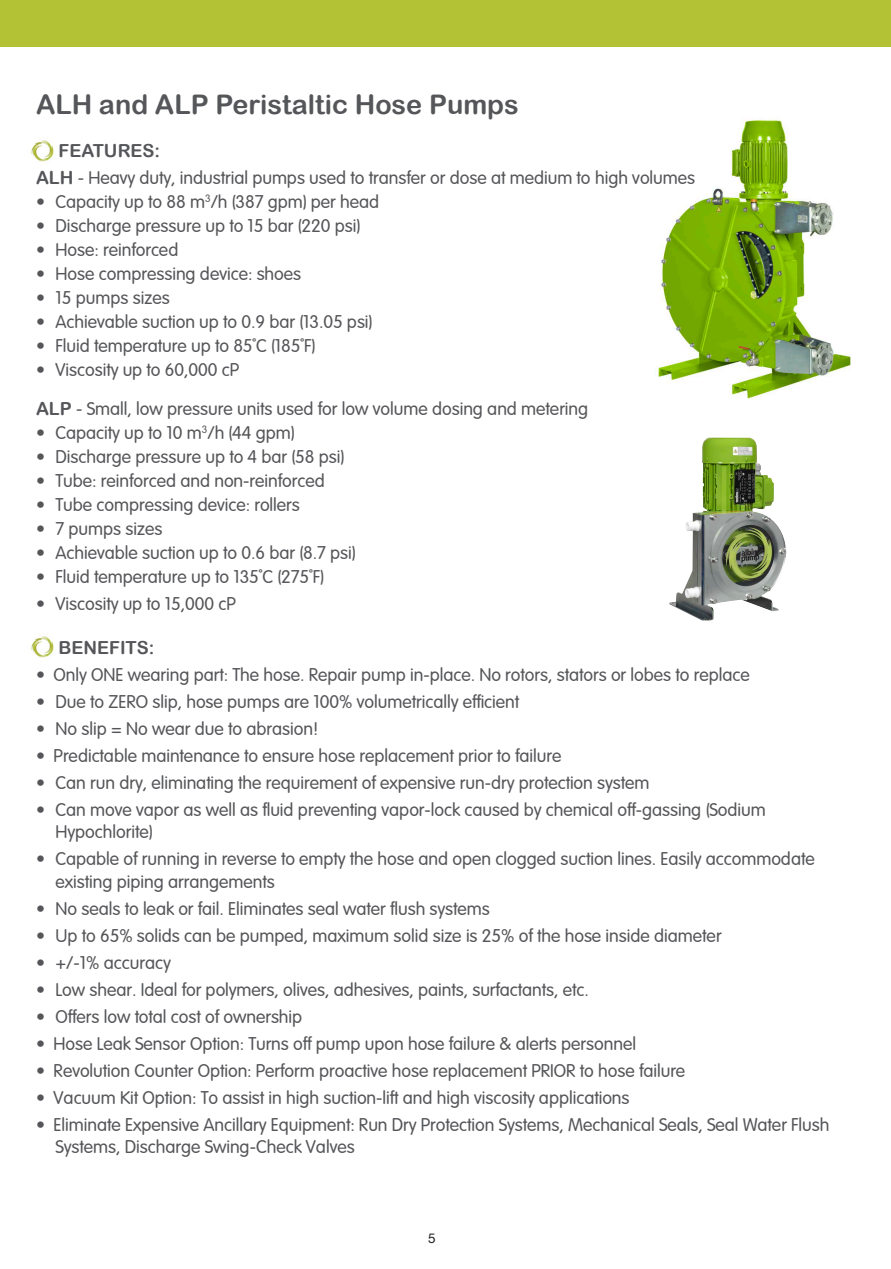
<style>
.page{position:relative;width:891px;height:1269px;background:#fff}
.page>*{position:absolute;margin:0;border:0;box-sizing:border-box;transform-origin:0 0}
.t1{font:27px "Arial Rounded MT Bold";color:#555659}
.t2{font:18px/22.5px "Arial Rounded";color:#555659}
.t3{font:18px "Arial Rounded MT Bold";color:#555659}
.t4{font:13.5px "Helvetica Neue LT Pro";color:#231f20}
.s1{font-family:"Arial Rounded MT Bold"}
</style>
<div class="page">
<div style="left:0;top:0;width:891px;height:47px;background:#b3c135"></div>
<img style="left:655px;top:119px;width:196px;height:281px">
<img style="left:669px;top:438px;width:118px;height:183px">
<img style="left:31px;top:140px;width:23px;height:22px">
<img style="left:31px;top:636px;width:23px;height:22px">
<p class="t1" style="left:36px;top:89px;width:484px">ALH and ALP Peristaltic Hose Pumps</p>
<p class="t3" style="left:58px;top:140px;width:103px">FEATURES:</p>
<p class="t2" style="left:36px;top:165px;width:661px"><span class="s1">ALH</span> - Heavy duty, industrial pumps used to transfer or dose at medium to high volumes</p>
<p class="t2" style="left:36px;top:189px;width:345px">• Capacity up to 88 m<sup>3</sup>/h (387 gpm) per head</p>
<p class="t2" style="left:36px;top:213px;width:326px">• Discharge pressure up to 15 bar (220 psi)</p>
<p class="t2" style="left:36px;top:237px;width:144px">• Hose: reinforced</p>
<p class="t2" style="left:36px;top:261px;width:267px">• Hose compressing device: shoes</p>
<p class="t2" style="left:36px;top:285px;width:135px">• 15 pumps sizes</p>
<p class="t2" style="left:36px;top:309px;width:338px">• Achievable suction up to 0.9 bar (13.05 psi)</p>
<p class="t2" style="left:36px;top:333px;width:281px">• Fluid temperature up to 85°C (185°F)</p>
<p class="t2" style="left:36px;top:357px;width:205px">• Viscosity up to 60,000 cP</p>
<p class="t2" style="left:36px;top:396px;width:554px"><span class="s1">ALP</span> - Small, low pressure units used for low volume dosing and metering</p>
<p class="t2" style="left:36px;top:420px;width:260px">• Capacity up to 10 m<sup>3</sup>/h (44 gpm)</p>
<p class="t2" style="left:36px;top:444px;width:310px">• Discharge pressure up to 4 bar (58 psi)</p>
<p class="t2" style="left:36px;top:468px;width:290px">• Tube: reinforced and non-reinforced</p>
<p class="t2" style="left:36px;top:492px;width:265px">• Tube compressing device: rollers</p>
<p class="t2" style="left:36px;top:516px;width:128px">• 7 pumps sizes</p>
<p class="t2" style="left:36px;top:540px;width:321px">• Achievable suction up to 0.6 bar (8.7 psi)</p>
<p class="t2" style="left:36px;top:564px;width:289px">• Fluid temperature up to 135º°C (275°F)</p>
<p class="t2" style="left:36px;top:591px;width:201px">• Viscosity up to 15,000 cP</p>
<p class="t3" style="left:58px;top:637px;width:98px">BENEFITS:</p>
<p class="t2" style="left:36px;top:662px;width:715px">• Only ONE wearing part: The hose. Repair pump in-place. No rotors, stators or lobes to replace</p>
<p class="t2" style="left:36px;top:689px;width:485px">• Due to ZERO slip, hose pumps are 100% volumetrically efficient</p>
<p class="t2" style="left:36px;top:716px;width:284px">• No slip = No wear due to abrasion!</p>
<p class="t2" style="left:36px;top:743px;width:527px">• Predictable maintenance to ensure hose replacement prior to failure</p>
<p class="t2" style="left:36px;top:770px;width:615px">• Can run dry, eliminating the requirement of expensive run-dry protection system</p>
<p class="t2" style="left:56px;top:797px;width:712px;text-indent:-20px">• Can move vapor as well as fluid preventing vapor-lock caused by chemical off-gassing (Sodium<br>Hypochlorite)</p>
<p class="t2" style="left:56px;top:846px;width:761px;text-indent:-20px">• Capable of running in reverse to empty the hose and open clogged suction lines. Easily accommodate existing piping arrangements</p>
<p class="t2" style="left:36px;top:896px;width:455px">• No seals to leak or fail. Eliminates seal water flush systems</p>
<p class="t2" style="left:36px;top:923px;width:687px">• Up to 65% solids can be pumped, maximum solid size is 25% of the hose inside diameter</p>
<p class="t2" style="left:36px;top:950px;width:136px">• +/-1% accuracy</p>
<p class="t2" style="left:36px;top:977px;width:554px">• Low shear. Ideal for polymers, olives, adhesives, paints, surfactants, etc.</p>
<p class="t2" style="left:36px;top:1004px;width:268px">• Offers low total cost of ownership</p>
<p class="t2" style="left:36px;top:1031px;width:602px">• Hose Leak Sensor Option: Turns off pump upon hose failure &amp; alerts personnel</p>
<p class="t2" style="left:36px;top:1058px;width:651px">• Revolution Counter Option: Perform proactive hose replacement PRIOR to hose failure</p>
<p class="t2" style="left:36px;top:1085px;width:595px">• Vacuum Kit Option: To assist in high suction-lift and high viscosity applications</p>
<p class="t2" style="left:56px;top:1112px;width:776px;text-indent:-20px">• Eliminate Expensive Ancillary Equipment: Run Dry Protection Systems, Mechanical Seals, Seal Water Flush<br>Systems, Discharge Swing-Check Valves</p>
<p class="t4" style="left:428px;top:1230px;width:9px">5</p>
</div>
